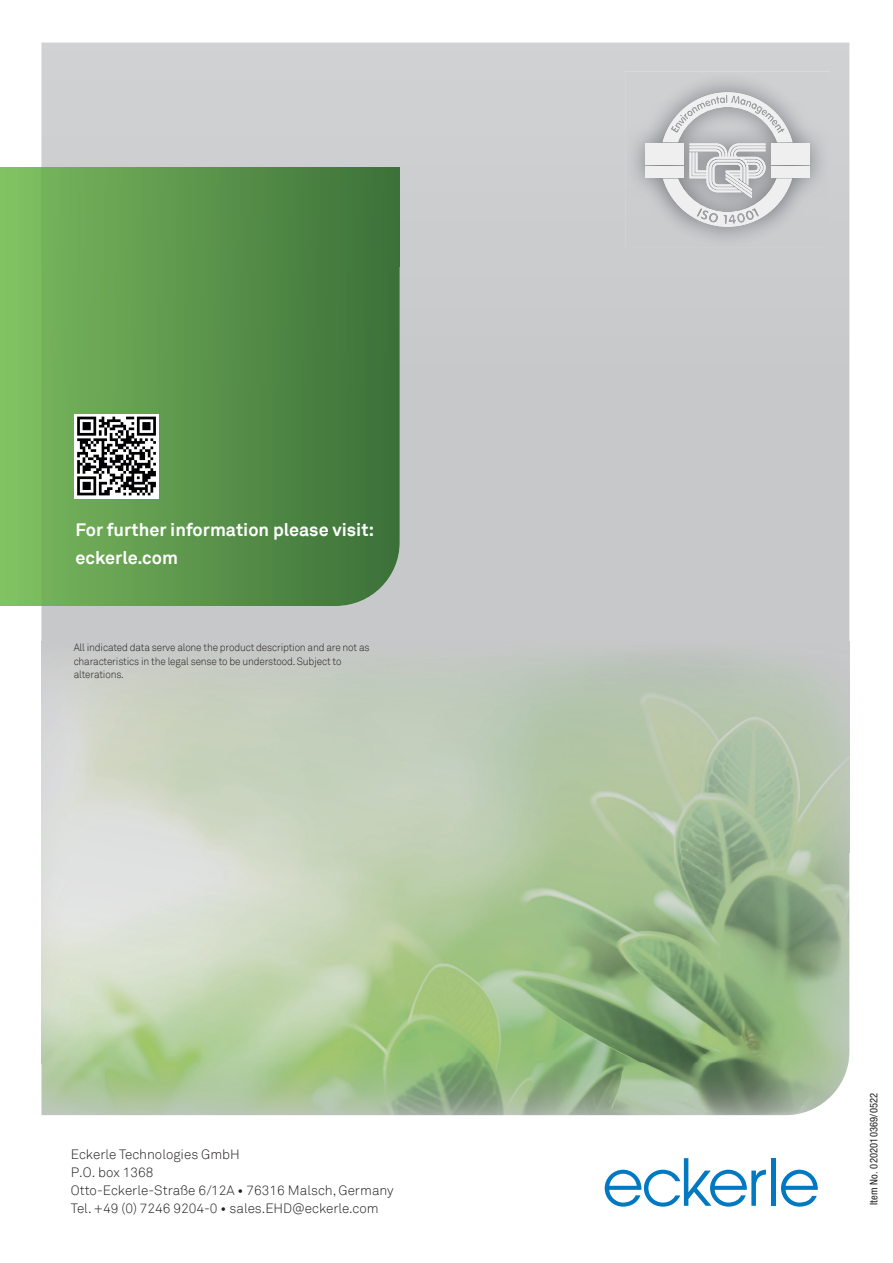
<style>
.page{position:relative;width:893px;height:1263px;background:#fff}
.page>*{position:absolute;margin:0;border:0;box-sizing:border-box;transform-origin:0 0}
.t1{font:700 18px/27.8px "Akkurat";color:#fff}
.t2{font:300 13.5px/18px "Akkurat";color:#231f20}
.t3{font:300 10.5px/13.5px "Akkurat";letter-spacing:-.015em;color:#231f20;scale:.95 1}
.t4{font:condensed 10.5px "Helvetica Neue LT Pro";letter-spacing:.015em;color:#231f20}
.s1{font-weight:400}
</style>
<div class="page">
<div style="left:41px;top:43px;width:808px;height:598px;background:#c8c9cb"></div>
<img style="left:41px;top:641px;width:808px;height:474px">
<div style="left:0;top:168px;width:41px;height:438px;background:#7ec061"></div>
<img style="left:41px;top:168px;width:359px;height:438px">
<svg style="left:74px;top:414px;width:85px;height:84px"></svg>
<svg style="left:77px;top:417px;width:79px;height:78px"></svg>
<svg style="left:605px;top:1158px;width:161px;height:48px"></svg>
<div style="left:771px;top:1158px;width:5px;height:48px;background:#0079c2"></div>
<svg style="left:781px;top:1170px;width:37px;height:36px"></svg>
<img style="left:625px;top:72px;width:205px;height:175px">
<hr style="left:772px;top:143px;width:37px;height:2px;background:#efeff0">
<hr style="left:772px;top:147px;width:37px;height:2px;background:#efeff0">
<hr style="left:772px;top:150px;width:37px;height:2px;background:#efeff0">
<hr style="left:772px;top:153px;width:37px;height:2px;background:#efeff0">
<hr style="left:772px;top:156px;width:37px;height:2px;background:#efeff0">
<hr style="left:772px;top:160px;width:37px;height:2px;background:#efeff0">
<hr style="left:772px;top:163px;width:37px;height:2px;background:#efeff0">
<hr style="left:772px;top:166px;width:37px;height:2px;background:#efeff0">
<hr style="left:772px;top:169px;width:37px;height:2px;background:#efeff0">
<hr style="left:772px;top:173px;width:37px;height:2px;background:#efeff0">
<hr style="left:772px;top:176px;width:37px;height:2px;background:#efeff0">
<hr style="left:646px;top:143px;width:37px;height:2px;background:#efeff0">
<hr style="left:646px;top:147px;width:37px;height:2px;background:#efeff0">
<hr style="left:646px;top:150px;width:37px;height:2px;background:#efeff0">
<hr style="left:646px;top:153px;width:37px;height:2px;background:#efeff0">
<hr style="left:646px;top:156px;width:37px;height:2px;background:#efeff0">
<hr style="left:646px;top:160px;width:37px;height:2px;background:#efeff0">
<hr style="left:646px;top:163px;width:37px;height:2px;background:#efeff0">
<hr style="left:646px;top:166px;width:37px;height:2px;background:#efeff0">
<hr style="left:646px;top:169px;width:37px;height:2px;background:#efeff0">
<hr style="left:646px;top:173px;width:37px;height:2px;background:#efeff0">
<hr style="left:646px;top:176px;width:37px;height:2px;background:#efeff0">
<svg style="left:663px;top:92px;width:129px;height:135px"></svg>
<h1 class="t1" style="left:76px;top:516px;width:300px">For further information please visit: eckerle.com</h1>
<p class="t3" style="left:74px;top:641px;width:313px">All indicated data serve alone the product description and are not as characteristics in the legal sense to be understood. Subject to alterations.</p>
<p class="t2" style="left:71px;top:1145px;width:324px">Eckerle Technologies GmbH<br>P.O. box 1368<br>Otto-Eckerle-Straße 6/12A <span class="s1">•</span> 76316 Malsch, Germany Tel. +49 (0) 7246 9204-0 <span class="s1">•</span> sales.EHD@eckerle.com</p>
<p class="t4" style="left:868px;top:1205px;width:114px;rotate:-90deg">Item No. 0202010369/0522</p>
</div>
